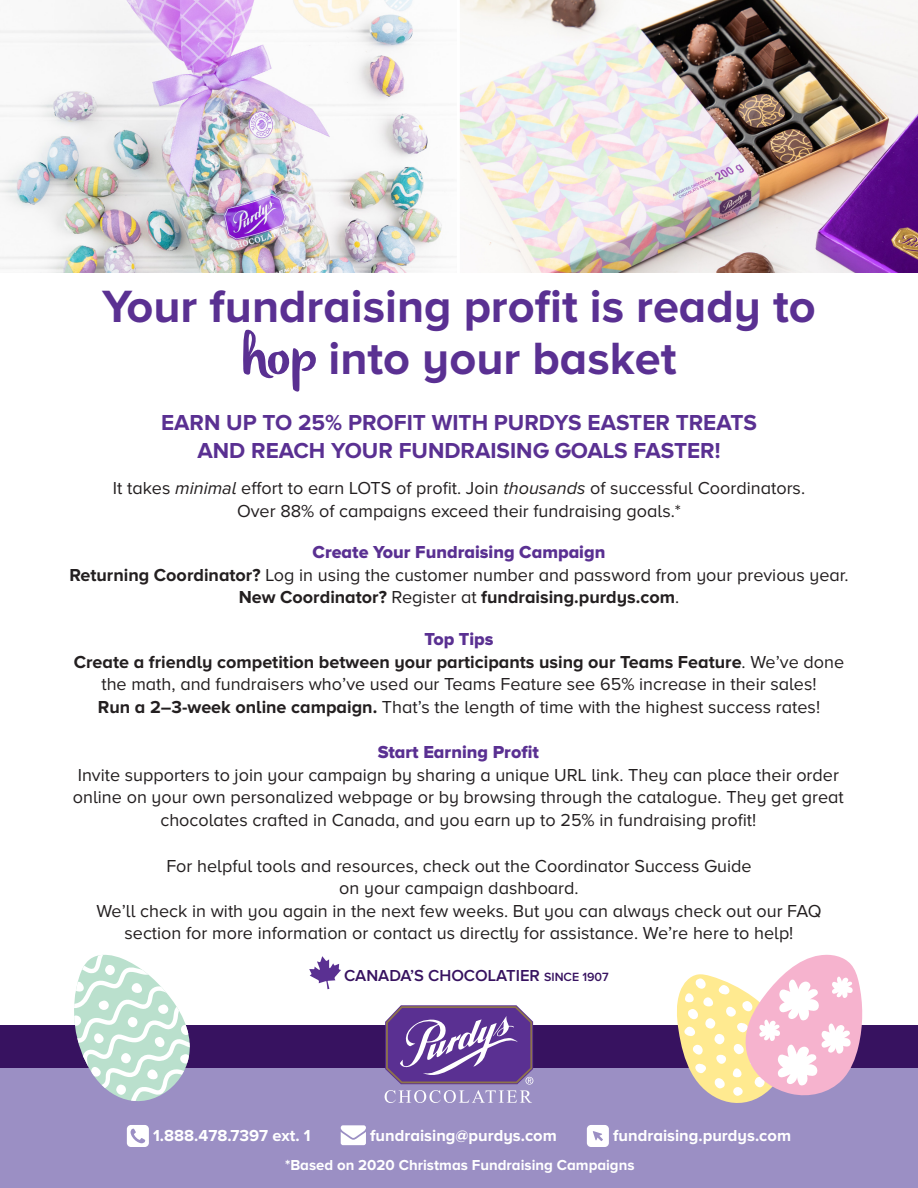
<style>
.page{position:relative;width:918px;height:1188px;background:#fff}
.page>*{position:absolute;margin:0;border:0;box-sizing:border-box;transform-origin:0 0}
.t1{font:700 46.8px/52.5px "Proxima Nova A";color:#5a3092;text-align:center}
.t2{font:700 22.5px/28.5px "Proxima Nova A";color:#5a3092;text-align:center}
.Body{font:18px/22.5px "Proxima Nova A";color:#231f20;text-align:center}
.t3{font:700 16.5px "Proxima Nova A";color:#fff}
.t4{font:600 16.5px "Proxima Nova A";color:#371260}
.Body-2{font:700 15px "Proxima Nova A";color:#fff}
.s1{font-family:"Olivier 2016";font-weight:400;font-size:58.5px}
.s2{font-style:italic}
.s3{font-family:"Proxima Nova A Extrabld";color:#5a3092}
.s4{font-weight:700}
.s5{font-size:12.3px}
</style>
<div class="page">
<img style="left:0;top:0;width:918px;height:272px">
<div style="left:0;top:1047px;width:918px;height:141px;background:#9b8fc4"></div>
<svg style="left:127px;top:1125px;width:22px;height:22px"></svg>
<svg style="left:341px;top:1125px;width:25px;height:20px"></svg>
<svg style="left:587px;top:1125px;width:22px;height:22px"></svg>
<div style="left:0;top:1025px;width:918px;height:43px;background:#371260"></div>
<svg style="left:385px;top:1005px;width:148px;height:98px"></svg>
<svg style="left:309px;top:956px;width:32px;height:33px"></svg>
<hr style="left:457px;top:0;width:3px;height:274px;background:#fff">
<svg style="left:74px;top:954px;width:116px;height:147px"></svg>
<svg style="left:677px;top:954px;width:186px;height:149px"></svg>
<p class="t1" style="left:102px;top:279px;width:715px">Your fundraising profit is ready to <span class="s1">hop</span> into your basket</p>
<p class="t2" style="left:161px;top:408px;width:597px">EARN UP TO 25% PROFIT WITH PURDYS EASTER TREATS<br>AND REACH YOUR FUNDRAISING GOALS FASTER!</p>
<p class="Body" style="left:113px;top:477px;width:694px">It takes <span class="s2">minimal</span> effort to earn LOTS of profit. Join <span class="s2">thousands</span> of successful Coordinators.<br>Over 88% of campaigns exceed their fundraising goals.*</p>
<p class="Body" style="left:69px;top:541px;width:781px"><span class="s3">Create Your Fundraising Campaign<br></span><span class="s4">Returning Coordinator?</span> Log in using the customer number and password from your previous year.<br><span class="s4">New Coordinator?</span> Register at <span class="s4">fundraising.purdys.com</span>.</p>
<p class="Body" style="left:74px;top:628px;width:772px"><span class="s3">Top Tips<br></span><span class="s4">Create a friendly competition between your participants using our Teams Feature</span>. We’ve done the math, and fundraisers who’ve used our Teams Feature see 65% increase in their sales!<br><span class="s4">Run a 2–3-week online campaign.</span> That’s the length of time with the highest success rates!</p>
<p class="Body" style="left:73px;top:741px;width:772px"><span class="s3">Start Earning Profit<br></span>Invite supporters to join your campaign by sharing a unique URL link. They can place their order online on your own personalized webpage or by browsing through the catalogue. They get great chocolates crafted in Canada, and you earn up to 25% in fundraising profit!</p>
<p class="Body" style="left:166px;top:854px;width:587px">For helpful tools and resources, check out the Coordinator Success Guide</p>
<p class="Body" style="left:339px;top:877px;width:241px">on your campaign dashboard.</p>
<p class="Body" style="left:96px;top:899px;width:727px">We’ll check in with you again in the next few weeks. But you can always check out our FAQ</p>
<p class="Body" style="left:125px;top:922px;width:670px">section for more information or contact us directly for assistance. We’re here to help!</p>
<p class="t4" style="left:344px;top:966px;width:266px">CANADA’S CHOCOLATIER <span class="s5">SINCE 1907</span></p>
<p class="t3" style="left:153px;top:1127px;width:159px">1.888.478.7397 ext. 1</p>
<p class="t3" style="left:370px;top:1127px;width:188px">fundraising@purdys.com</p>
<p class="t3" style="left:613px;top:1127px;width:179px">fundraising.purdys.com</p>
<p class="Body-2" style="left:285px;top:1157px;width:351px">*Based on 2020 Christmas Fundraising Campaigns</p>
</div>
